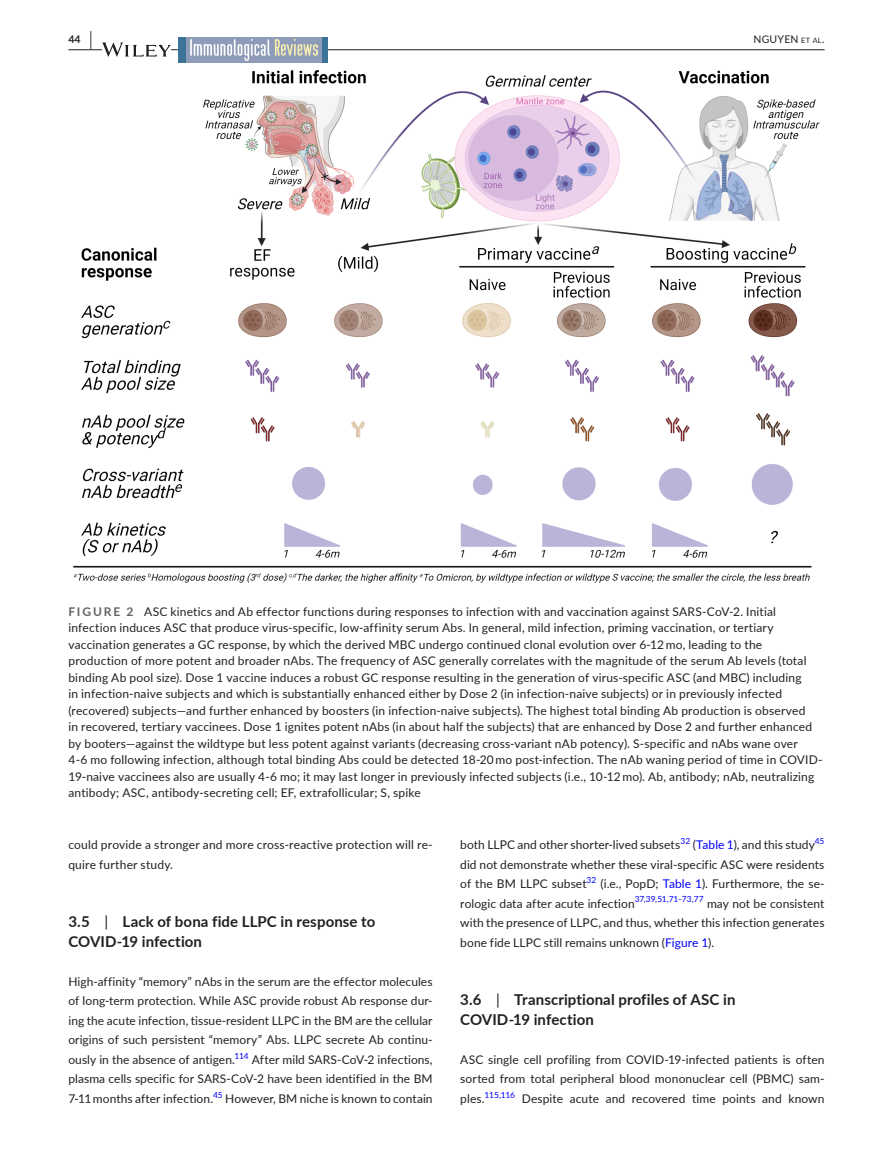
<style>
.page{position:relative;width:893px;height:1174px;background:#fff}
.page>*{position:absolute;margin:0;border:0;box-sizing:border-box;transform-origin:0 0}
.t1{font:700 15px/19.5px "Lato";letter-spacing:.005em;color:#231f20}
.t2{font:12px/19.5px "Lato";letter-spacing:.015em;color:#231f20}
.t3{font:10.5px "Lato";letter-spacing:.02em;color:#231f20}
.t4{font:700 10.5px "Lato";color:#231f20}
.t5{font:8.4px "Lato";letter-spacing:-.005em;color:#00f}
.s1{font-size:19.5px}
.s2{font-size:7.35px}
.s3{font-weight:700;color:#636366}
.s4{font-weight:400}
.s5{color:#00f}
</style>
<div class="page">
<hr style="left:68px;top:49px;width:756px;height:1px;background:#231f20">
<svg style="left:102px;top:42px;width:69px;height:15px"></svg>
<div style="left:178px;top:37px;width:149px;height:25px;background:#8f9cb9"></div>
<div style="left:178px;top:37px;width:8px;height:25px;background:#3c7396"></div>
<div style="left:322px;top:37px;width:5px;height:25px;background:#3c7396"></div>
<img style="left:191px;top:39px;width:126px;height:22px">
<img style="left:73px;top:70px;width:747px;height:513px">
<p class="t4" style="left:68px;top:31px;width:25px">44 <span class="s1">|</span></p>
<p class="t3" style="left:753px;top:31px;width:73px">NGUYEN <span class="s2">et al</span>.</p>
<p class="t2" style="left:68px;top:602px;width:756px;line-height:16.5px"><span class="s3">FIGURE 2</span> ASC kinetics and Ab effector functions during responses to infection with and vaccination against SARS-CoV-2. Initial infection induces ASC that produce virus-specific, low-affinity serum Abs. In general, mild infection, priming vaccination, or tertiary vaccination generates a GC response, by which the derived MBC undergo continued clonal evolution over 6-12 mo, leading to the production of more potent and broader nAbs. The frequency of ASC generally correlates with the magnitude of the serum Ab levels (total binding Ab pool size). Dose 1 vaccine induces a robust GC response resulting in the generation of virus-specific ASC (and MBC) including<br>in infection-naive subjects and which is substantially enhanced either by Dose 2 (in infection-naive subjects) or in previously infected (recovered) subjects—and further enhanced by boosters (in infection-naive subjects). The highest total binding Ab production is observed<br>in recovered, tertiary vaccinees. Dose 1 ignites potent nAbs (in about half the subjects) that are enhanced by Dose 2 and further enhanced by booters—against the wildtype but less potent against variants (decreasing cross-variant nAb potency). S-specific and nAbs wane over<br>4-6 mo following infection, although total binding Abs could be detected 18-20 mo post-infection. The nAb waning period of time in COVID-19-naive vaccinees also are usually 4-6 mo; it may last longer in previously infected subjects (i.e., 10-12 mo). Ab, antibody; nAb, neutralizing antibody; ASC, antibody-secreting cell; EF, extrafollicular; S, spike</p>
<p class="t2" style="left:68px;top:834px;width:366px">could provide a stronger and more cross-reactive protection will re&shy;quire further study.</p>
<p class="t1" style="left:68px;top:911px;width:308px">3.5 <span class="s4">|</span> Lack of bona fide LLPC in response to<br>COVID-19 infection</p>
<p class="t2" style="left:68px;top:971px;width:366px;text-align:justify">High-affinity “memory” nAbs in the serum are the effector molecules of long-term protection. While ASC provide robust Ab response dur&shy;ing the acute infection, tissue-resident LLPC in the BM are the cellular origins of such persistent “memory” Abs. LLPC secrete Ab continu&shy;ously in the absence of antigen.<sup>114</sup> After mild SARS-CoV-2 infections, plasma cells specific for SARS-CoV-2 have been identified in the BM 7-11 months after infection.<sup>45</sup> However, BM niche is known to contain</p>
<p class="t2" style="left:460px;top:834px;width:356px">both LLPC and other shorter-lived subsets<sup>32</sup> (<span class="s5">Table 1</span>), and this study</p>
<p class="t5" style="left:815px;top:835px;width:11px">45</p>
<p class="t2" style="left:460px;top:854px;width:366px">did not demonstrate whether these viral-specific ASC were residents of the BM LLPC subset</p>
<p class="t5" style="left:587px;top:874px;width:11px">32</p>
<p class="t2" style="left:460px;top:873px;width:366px;text-indent:140px">(i.e., PopD; <span class="s5">Table 1</span>). Furthermore, the se&shy;rologic data after acute infection</p>
<p class="t5" style="left:635px;top:893px;width:70px">37,39,51,71–73,77</p>
<p class="t2" style="left:460px;top:893px;width:366px;text-align:justify;text-indent:247px">may not be consistent with the presence of LLPC, and thus, whether this infection generates bone fide LLPC still remains unknown (<span class="s5">Figure 1</span>).</p>
<p class="t1" style="left:460px;top:989px;width:277px">3.6 <span class="s4">|</span> Transcriptional profiles of ASC in<br>COVID-19 infection</p>
<p class="t2" style="left:460px;top:1049px;width:366px;text-align:justify">ASC single cell profiling from COVID-19-infected patients is often sorted from total peripheral blood mononuclear cell (PBMC) sam&shy;ples.<sup>115,116</sup> Despite acute and recovered time points and known</p>
</div>
